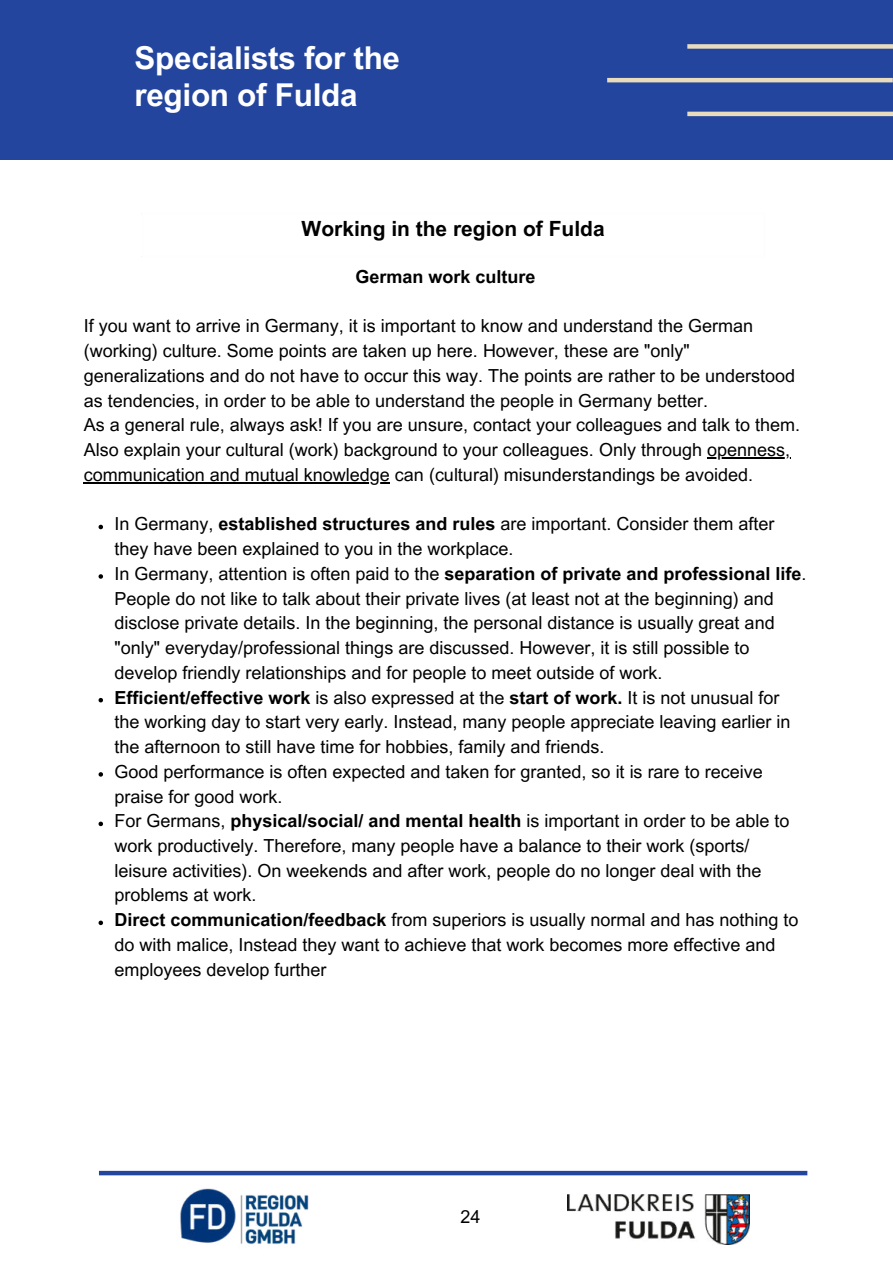
<style>
.page{position:relative;width:893px;height:1264px;background:#fff}
.page>*{position:absolute;margin:0;border:0;box-sizing:border-box;transform-origin:0 0}
.t1{font:700 31.5px/37px "Arial MT Pro";letter-spacing:-.01em;color:#fff}
.t2{font:700 21px "Arial MT Pro";color:#000}
.t3{font:18px/24.8px "Arial MT Pro";color:#000}
.t4{font:700 18px "Arial MT Pro";color:#000}
.s1{font-weight:700}
</style>
<div class="page">
<div style="left:0;top:0;width:892px;height:160px;background:#23459e"></div>
<div style="left:99px;top:1170px;width:708px;height:5px;background:#23459e"></div>
<img style="left:567px;top:1194px;width:182px;height:50px">
<div style="left:687px;top:44px;width:205px;height:5px;background:#e9dcbd"></div>
<hr style="left:607px;top:78px;width:285px;height:4px;background:#e9dcbd">
<hr style="left:687px;top:112px;width:205px;height:4px;background:#e9dcbd">
<hr style="left:707px;top:457px;width:83px;height:1px;background:#000">
<hr style="left:84px;top:482px;width:306px;height:1px;background:#000">
<svg style="left:98px;top:524px;width:5px;height:5px"></svg>
<svg style="left:98px;top:574px;width:5px;height:4px"></svg>
<svg style="left:98px;top:698px;width:5px;height:4px"></svg>
<svg style="left:98px;top:772px;width:5px;height:4px"></svg>
<svg style="left:98px;top:821px;width:5px;height:5px"></svg>
<svg style="left:98px;top:920px;width:5px;height:5px"></svg>
<img style="left:180px;top:1188px;width:51px;height:55px">
<img style="left:231px;top:1194px;width:78px;height:50px">
<h1 class="t1" style="left:134px;top:40px;width:267px">Specialists for the region of Fulda</h1>
<p class="t2" style="left:301px;top:216px;width:304px">Working in the region of Fulda</p>
<p class="t4" style="left:355px;top:266px;width:181px">German work culture</p>
<p class="t3" style="left:84px;top:314px;width:717px">If you want to arrive in Germany, it is important to know and understand the German (working) culture. Some points are taken up here. However, these are "only" generalizations and do not have to occur this way. The points are rather to be understood as tendencies, in order to be able to understand the people in Germany better.<br>As a general rule, always ask! If you are unsure, contact your colleagues and talk to them.<br>Also explain your cultural (work) background to your colleagues. Only through openness, communication and mutual knowledge can (cultural) misunderstandings be avoided.</p>
<p class="t3" style="left:114px;top:512px;width:693px">In Germany, <span class="s1">established structures and rules</span> are important. Consider them after they have been explained to you in the workplace.<br>In Germany, attention is often paid to the <span class="s1">separation of private and professional life</span>.<br>People do not like to talk about their private lives (at least not at the beginning) and disclose private details. In the beginning, the personal distance is usually great and "only" everyday/professional things are discussed. However, it is still possible to develop friendly relationships and for people to meet outside of work.<br><span class="s1">Efficient/effective work</span> is also expressed at the <span class="s1">start of work.</span> It is not unusual for the working day to start very early. Instead, many people appreciate leaving earlier in the afternoon to still have time for hobbies, family and friends.<br>Good performance is often expected and taken for granted, so it is rare to receive praise for good work.<br>For Germans, <span class="s1">physical/social/ and mental health</span> is important in order to be able to work productively. Therefore, many people have a balance to their work (sports/ leisure activities). On weekends and after work, people do no longer deal with the problems at work.<br><span class="s1">Direct communication/feedback</span> from superiors is usually normal and has nothing to do with malice, Instead they want to achieve that work becomes more effective and employees develop further</p>
<p class="t3" style="left:460px;top:1205px;width:21px">24</p>
</div>
